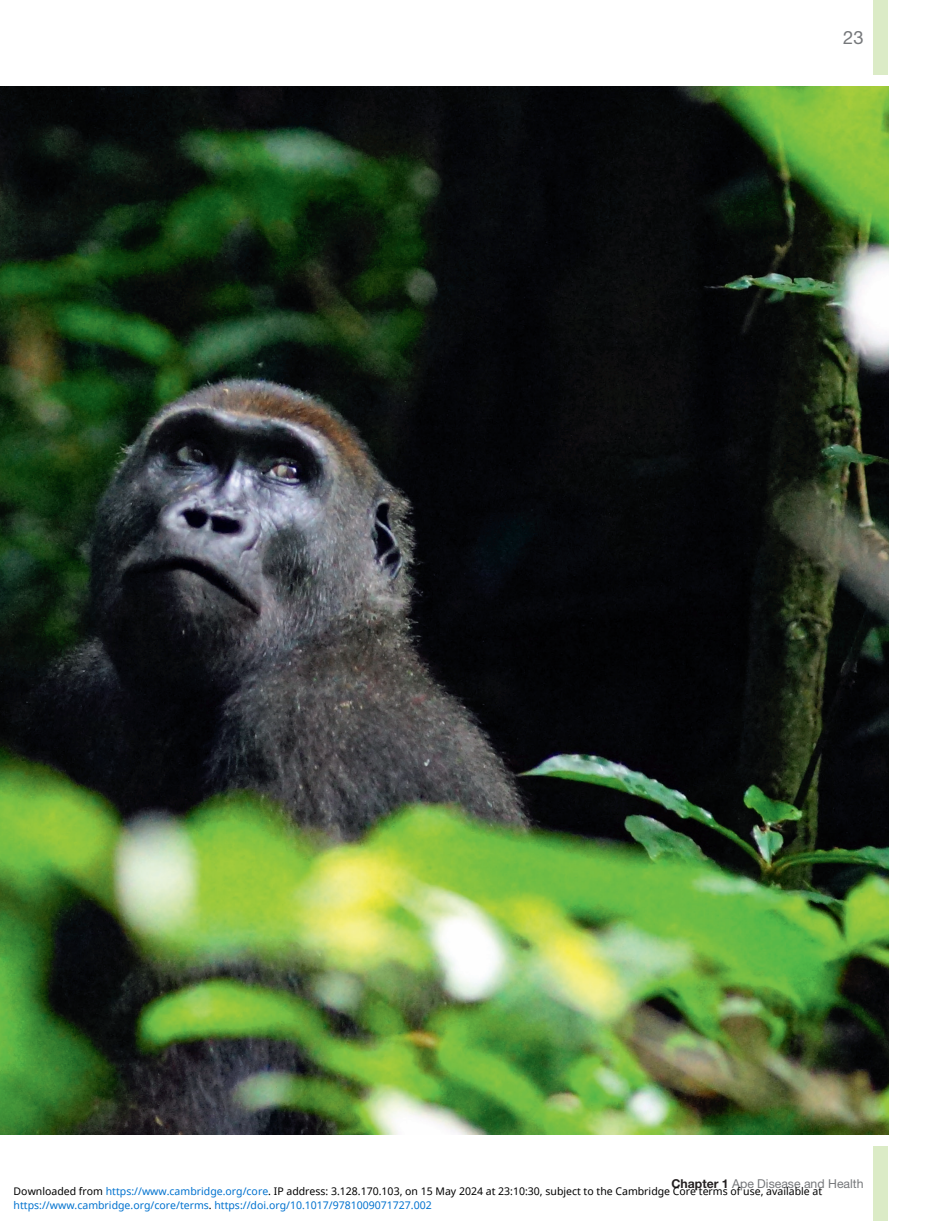
<style>
.page{position:relative;width:938px;height:1221px;background:#fff}
.page>*{position:absolute;margin:0;border:0;box-sizing:border-box;transform-origin:0 0}
.t1{font:18.38px "Helvetica Neue LT Pro";color:#76787b}
.t2{font:12.25px "Helvetica Neue LT Pro";color:#76787b}
.t3{font:10.5px "Noto Sans";color:#000}
.t4{font:10.5px "Noto Sans";color:#0172cf}
.s1{font-weight:700;color:#231f20}
.s2{color:#0172cf}
.s3{color:#000}
</style>
<div class="page">
<div style="left:873px;top:0;width:15px;height:74px;background:#dbebc6"></div>
<div style="left:873px;top:1146px;width:15px;height:74px;background:#dbebc6"></div>
<img style="left:0;top:87px;width:888px;height:1047px">
<h1 class="t1" style="left:843px;top:26px;width:22px">23</h1>
<p class="t2" style="left:671px;top:1176px;width:193px"><span class="s1">Chapter 1</span> Ape Disease and Health</p>
<p class="t3" style="left:14px;top:1183px;width:810px">Downloaded from <span class="s2">https://www.cambridge.org/core</span>. IP address: 3.128.170.103, on 15 May 2024 at 23:10:30, subject to the Cambridge Core terms of use, available at</p>
<p class="t4" style="left:14px;top:1197px;width:419px">https://www.cambridge.org/core/terms<span class="s3">.</span> https://doi.org/10.1017/9781009071727.002</p>
</div>
